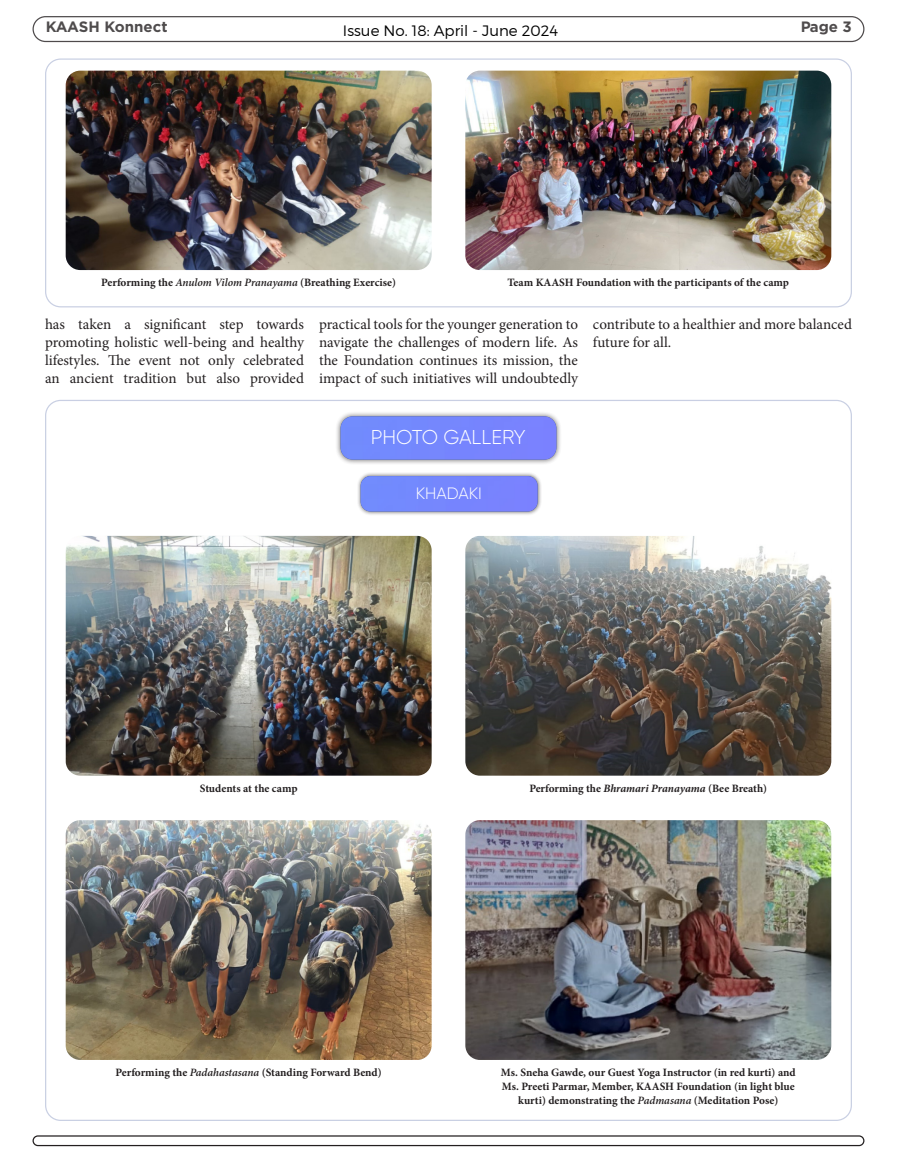
<style>
.page{position:relative;width:897px;height:1166px;background:#fff}
.page>*{position:absolute;margin:0;border:0;box-sizing:border-box;transform-origin:0 0}
.Paragraph_Style_1{font:300 20px "Gilroy";color:#fff}
.Paragraph_Style_1-2{font:300 16.38px "Gilroy";color:#fff}
.Main_Text{font:15px/18px "Minion Pro";color:#231f20;text-align:justify}
.t1{font:300 15px "Montserrat";color:#000}
.t2{font:700 15px "Gotham";color:#231f20}
.Paragraph_Style_1-3{font:700 11.25px/13.5px "Minion Pro";color:#231f20;text-align:center}
.s1{font-weight:600;font-style:italic}
.s2{font-style:italic}
</style>
<div class="page">
<div style="left:33px;top:1135px;width:831px;height:11px;border:1px solid #231f20;border-radius:5px"></div>
<div style="left:33px;top:16px;width:831px;height:26px;border:1px solid #231f20;border-radius:12px"></div>
<div style="left:45px;top:58px;width:806px;height:249px;border:1px solid #253f8e;border-radius:15px"></div>
<img style="left:66px;top:71px;width:365px;height:199px">
<img style="left:66px;top:536px;width:365px;height:240px">
<img style="left:66px;top:820px;width:365px;height:240px">
<img style="left:465px;top:71px;width:366px;height:199px">
<img style="left:465px;top:536px;width:366px;height:240px">
<img style="left:465px;top:820px;width:366px;height:240px">
<div style="left:335px;top:411px;width:226px;height:54px;background:#231f20;opacity:.75"></div>
<div style="left:340px;top:416px;width:216px;height:43px;background:#7586fe"></div>
<div style="left:356px;top:472px;width:186px;height:43px;background:#231f20;opacity:.75"></div>
<div style="left:360px;top:476px;width:177px;height:35px;background:#7586fe"></div>
<h3 class="t2" style="left:45px;top:18px;width:124px">KAASH Konnect</h3>
<h3 class="t1" style="left:343px;top:21px;width:217px">Issue No. 18: April - June 2024</h3>
<h3 class="t2" style="left:800px;top:18px;width:53px">Page 3</h3>
<p class="Paragraph_Style_1-3" style="left:101px;top:276px;width:296px">Performing the <span class="s1">Anulom Vilom Pranayama</span> (Breathing Exercise)</p>
<p class="Paragraph_Style_1-3" style="left:507px;top:276px;width:283px">Team KAASH Foundation with the participants of the camp</p>
<p class="Main_Text" style="left:45px;top:315px;width:260px">has taken a significant step towards promoting holistic well-being and healthy lifestyles. The event not only celebrated an ancient tradition but also provided</p>
<p class="Main_Text" style="left:319px;top:315px;width:260px">practical tools for the younger generation to navigate the challenges of modern life. As the Foundation continues its mission, the impact of such initiatives will undoubtedly</p>
<p class="Main_Text" style="left:593px;top:315px;width:260px">contribute to a healthier and more balanced future for all.</p>
<p class="Paragraph_Style_1" style="left:371px;top:425px;width:156px">PHOTO GALLERY</p>
<p class="Paragraph_Style_1-2" style="left:416px;top:483px;width:67px">KHADAKI</p>
<p class="Paragraph_Style_1-3" style="left:200px;top:782px;width:99px">Students at the camp</p>
<p class="Paragraph_Style_1-3" style="left:116px;top:1066px;width:267px">Performing the <span class="s1">Padahastasana</span> (Standing Forward Bend)</p>
<p class="Paragraph_Style_1-3" style="left:529px;top:782px;width:239px">Performing the <span class="s2">Bhramari Pranayama</span> (Bee Breath)</p>
<p class="Paragraph_Style_1-3" style="left:501px;top:1066px;width:296px">Ms. Sneha Gawde, our Guest Yoga Instructor (in red kurti) and<br>Ms. Preeti Parmar, Member, KAASH Foundation (in light blue kurti) demonstrating the <span class="s1">Padmasana</span> (Meditation Pose)</p>
</div>
